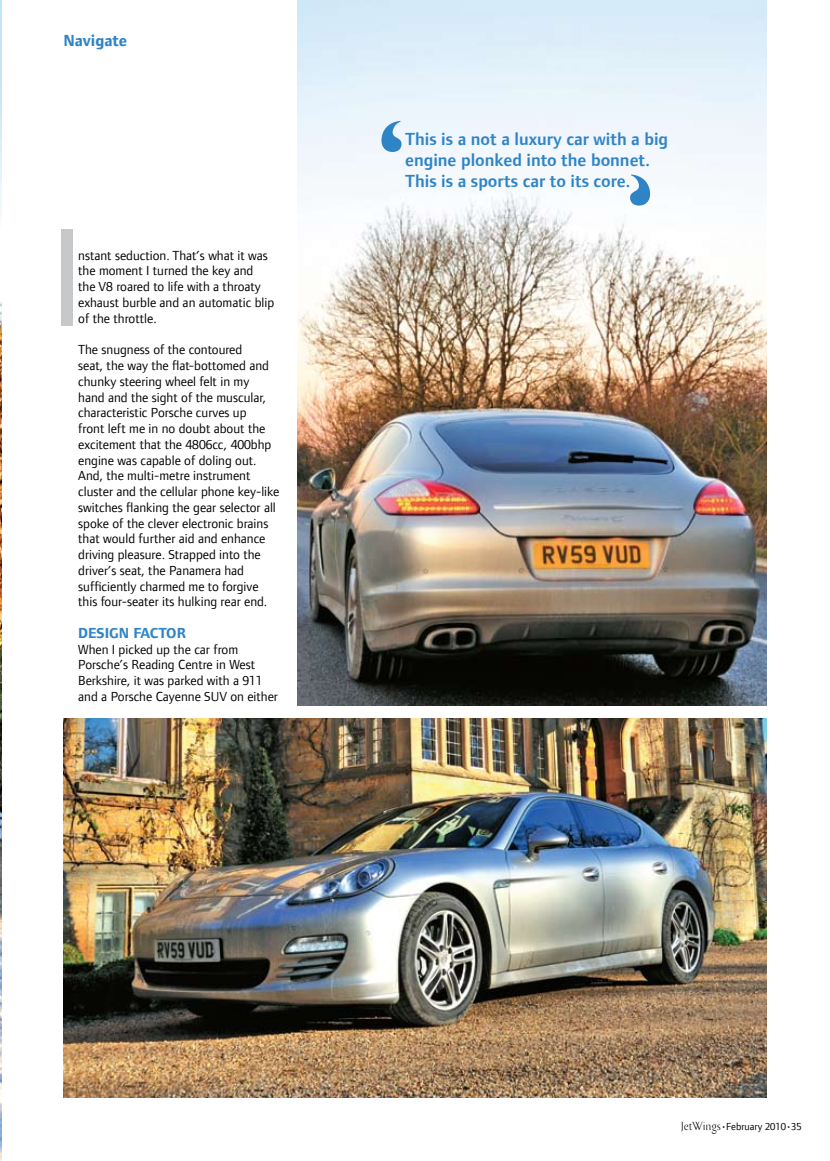
<style>
.page{position:relative;width:830px;height:1161px;background:#fff}
.page>*{position:absolute;margin:0;border:0;box-sizing:border-box;transform-origin:0 0}
.t1{font:144.3px "Foundry Form Sans";color:#c6c8ca}
.t2{font:600 18px/21px "Foundry Form Sans";color:#2f84c6}
.t3{font:700 16.5px "Foundry Form Sans";color:#2f84c6}
.t4{font:700 15px "Foundry Form Sans";color:#2f84c6}
.t5{font:13.5px/15.8px "Foundry Form Sans";color:#000}
.t6{font:10.5px "Foundry Form Sans";color:#000}
.s1{font-family:"Bodebeck LT Std";font-size:12px}
</style>
<div class="page">
<img style="left:297px;top:0;width:468px;height:706px">
<img style="left:0;top:0;width:1px;height:1161px">
<img style="left:64px;top:718px;width:701px;height:379px">
<svg style="left:629px;top:174px;width:20px;height:32px"></svg>
<svg style="left:381px;top:121px;width:20px;height:31px"></svg>
<p class="t3" style="left:63px;top:31px;width:65px">NAVIGATE</p>
<h1 class="t1" style="left:49px;top:197px;width:37px">I</h1>
<p class="t5" style="left:78px;top:247px;width:197px">nstant seduction. That’s what it was the moment I turned the key and<br>the V8 roared to life with a throaty exhaust burble and an automatic blip of the throttle.</p>
<p class="t5" style="left:78px;top:342px;width:203px">The snugness of the contoured<br>seat, the way the flat-bottomed and chunky steering wheel felt in my<br>hand and the sight of the muscular, characteristic Porsche curves up<br>front left me in no doubt about the excitement that the 4806cc, 400bhp engine was capable of doling out.<br>And, the multi-metre instrument cluster and the cellular phone key-like switches flanking the gear selector all spoke of the clever electronic brains that would further aid and enhance driving pleasure. Strapped into the driver’s seat, the Panamera had sufficiently charmed me to forgive this four-seater its hulking rear end.</p>
<p class="t4" style="left:78px;top:624px;width:109px">DESIGN FACTOR</p>
<p class="t5" style="left:78px;top:641px;width:201px">When I picked up the car from<br>Porsche’s Reading Centre in West<br>Berkshire, it was parked with a 911 and a Porsche Cayenne SUV on either</p>
<h2 class="t2" style="left:405px;top:129px;width:264px">This is a not a luxury car with a big engine plonked into the bonnet.<br>This is a sports car to its core.</h2>
<p class="t6" style="left:680px;top:1121px;width:122px"><span class="s1">JetWings</span>•February 2010•35</p>
</div>
